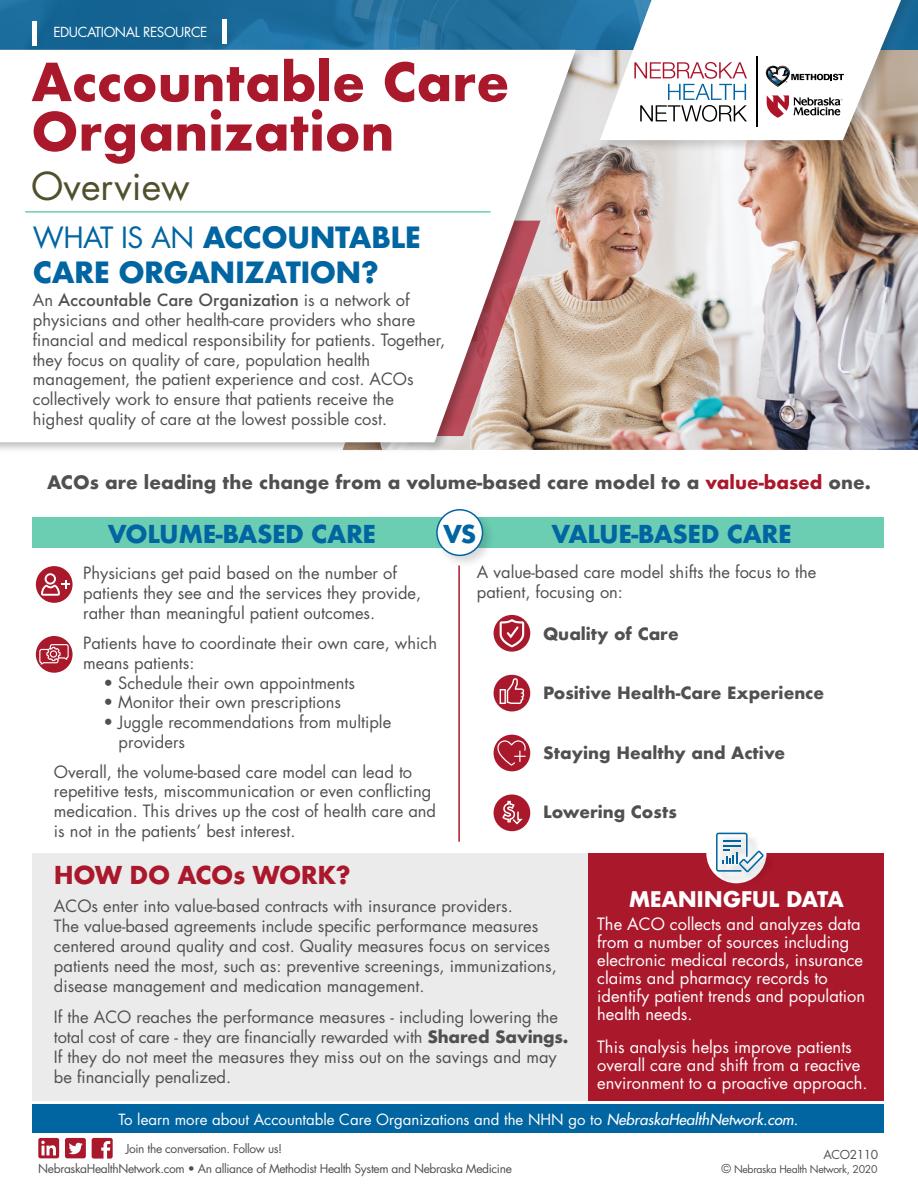
<style>
.page{position:relative;width:918px;height:1188px;background:#fff}
.page>*{position:absolute;margin:0;border:0;box-sizing:border-box;transform-origin:0 0}
.t1{font:700 51px/49.5px "Futura";color:#aa182c}
.t2{font:37.5px "Futura";color:#50502c}
.t3{font:700 28.5px/34.5px "Futura";letter-spacing:-.02em;color:#0065a1}
.t4{font:700 24px "Futura";letter-spacing:-.02em;color:#0065a1}
.t5{font:700 24px "Futura";letter-spacing:-.02em;color:#aa182c}
.t6{font:700 21px "Futura";letter-spacing:-.02em;color:#fff}
.t7{font:700 18px "Futura";color:#505050}
.t8{font:16.5px/19.8px "Futura";color:#505050}
.t9{font:16.5px/18px "Futura";color:#fff}
.t10{font:700 16.5px "Futura";color:#505050}
.t11{font:15px "Futura";color:#fff}
.t12{font:13.5px "Futura";letter-spacing:-.03em;color:#fff}
.t13{font:12px "Futura";letter-spacing:-.03em;color:#505050}
.t14{font:10.5px "Futura";letter-spacing:-.03em;color:#505050}
.s1{font-weight:400}
.s2{font-weight:500}
.s3{color:#aa182c}
.s4{font-weight:700}
.s5{font-style:italic}
.s6{font-size:12px}
</style>
<div class="page">
<div style="left:32px;top:517px;width:852px;height:31px;background:#6bcdb2"></div>
<div style="left:32px;top:1105px;width:852px;height:28px;background:#0065a1"></div>
<div style="left:32px;top:853px;width:852px;height:248px;background:#ebebeb"></div>
<div style="left:589px;top:853px;width:295px;height:248px;background:#aa182c"></div>
<img style="left:587px;top:153px;width:331px;height:297px">
<svg style="left:0;top:0;width:354px;height:47px;background:#186898"></svg>
<hr style="left:33px;top:21px;width:4px;height:24px;background:#fff">
<div style="left:222px;top:20px;width:5px;height:24px;background:#fff"></div>
<svg style="left:587px;top:153px;width:61px;height:45px;background:#ad8e7e"></svg>
<div style="left:597px;top:0;width:321px;height:153px;background:#000;opacity:.16"></div>
<svg style="left:358px;top:0;width:543px;height:153px"></svg>
<div style="left:0;top:47px;width:587px;height:407px;background:#000;opacity:.26"></div>
<svg style="left:0;top:50px;width:576px;height:392px"></svg>
<hr style="left:25px;top:211px;width:466px;height:2px;background:#6bcdb2">
<div style="left:433px;top:506px;width:63px;height:63px;background:#000;opacity:.16"></div>
<div style="left:437px;top:510px;width:46px;height:45px;background:#fff;border-radius:50%"></div>
<div style="left:436px;top:509px;width:47px;height:47px;border:2px solid #0065a1;border-radius:50%"></div>
<hr style="left:458px;top:566px;width:2px;height:276px;background:#aa182c">
<div style="left:36px;top:566px;width:37px;height:37px;background:#aa182c;border-radius:50%"></div>
<svg style="left:494px;top:615px;width:36px;height:37px"></svg>
<div style="left:494px;top:675px;width:36px;height:36px;background:#aa182c;border-radius:50%"></div>
<div style="left:494px;top:735px;width:36px;height:36px;background:#aa182c;border-radius:50%"></div>
<div style="left:494px;top:794px;width:36px;height:37px;background:#aa182c;border-radius:50%"></div>
<div style="left:36px;top:636px;width:37px;height:37px;background:#aa182c;border-radius:50%"></div>
<div style="left:706px;top:823px;width:61px;height:60px;background:#fff;border-radius:50%"></div>
<div style="left:717px;top:834px;width:59px;height:51px;background:#000;opacity:.29"></div>
<svg style="left:716px;top:833px;width:48px;height:39px"></svg>
<svg style="left:39px;top:644px;width:30px;height:21px"></svg>
<svg style="left:41px;top:573px;width:29px;height:23px"></svg>
<svg style="left:500px;top:619px;width:24px;height:28px"></svg>
<svg style="left:497px;top:740px;width:29px;height:26px"></svg>
<svg style="left:500px;top:678px;width:24px;height:26px"></svg>
<svg style="left:502px;top:800px;width:23px;height:26px"></svg>
<svg style="left:65px;top:1138px;width:21px;height:20px"></svg>
<svg style="left:38px;top:1138px;width:21px;height:20px"></svg>
<svg style="left:92px;top:1138px;width:21px;height:21px"></svg>
<p class="t12" style="left:53px;top:23px;width:156px">EDUCATIONAL RESOURCE</p>
<h1 class="t1" style="left:31px;top:57px;width:480px">Accountable Care<br>Organization</h1>
<h2 class="t2" style="left:31px;top:161px;width:160px">Overview</h2>
<h3 class="t3" style="left:33px;top:220px;width:390px"><span class="s1">WHAT IS AN</span> ACCOUNTABLE<br>CARE ORGANIZATION?</h3>
<p class="t8" style="left:33px;top:290px;width:414px">An <span class="s2">Accountable Care Organization</span> is a network of physicians and other health-care providers who share financial and medical responsibility for patients. Together, they focus on quality of care, population health management, the patient experience and cost. ACOs collectively work to ensure that patients receive the highest quality of care at the lowest possible cost.</p>
<p class="t7" style="left:47px;top:469px;width:825px">ACOs are leading the change from a volume-based care model to a <span class="s3">value-based</span> one.</p>
<h3 class="t4" style="left:108px;top:516px;width:270px">VOLUME-BASED CARE</h3>
<h3 class="t4" style="left:443px;top:516px;width:35px">VS</h3>
<h3 class="t4" style="left:552px;top:516px;width:242px">VALUE-BASED CARE</h3>
<p class="t8" style="left:83px;top:563px;width:340px">Physicians get paid based on the number of patients they see and the services they provide, rather than meaningful patient outcomes.</p>
<p class="t8" style="left:477px;top:562px;width:341px">A value-based care model shifts the focus to the patient, focusing on:</p>
<p class="t8" style="left:83px;top:633px;width:355px">Patients have to coordinate their own care, which means patients:</p>
<p class="t8" style="left:103px;top:672px;width:253px">• Schedule their own appointments</p>
<p class="t8" style="left:103px;top:692px;width:239px">• Monitor their own prescriptions</p>
<p class="t8" style="left:119px;top:712px;width:274px;text-indent:-15px">• Juggle recommendations from multiple providers</p>
<p class="t8" style="left:54px;top:761px;width:384px">Overall, the volume-based care model can lead to repetitive tests, miscommunication or even conflicting medication. This drives up the cost of health care and is not in the patients’ best interest.</p>
<h3 class="t5" style="left:54px;top:857px;width:298px">HOW DO ACOs WORK?</h3>
<p class="t10" style="left:543px;top:622px;width:137px">Quality of Care</p>
<p class="t10" style="left:543px;top:681px;width:283px">Positive Health-Care Experience</p>
<p class="t10" style="left:543px;top:741px;width:244px">Staying Healthy and Active</p>
<p class="t10" style="left:543px;top:800px;width:135px">Lowering Costs</p>
<p class="t8" style="left:54px;top:896px;width:505px">ACOs enter into value-based contracts with insurance providers.<br>The value-based agreements include specific performance measures centered around quality and cost. Quality measures focus on services patients need the most, such as: preventive screenings, immunizations, disease management and medication management.</p>
<p class="t8" style="left:54px;top:1007px;width:516px">If the ACO reaches the performance measures - including lowering the total cost of care - they are financially rewarded with <span class="s4">Shared Savings.<br></span>If they do not meet the measures they miss out on the savings and may be financially penalized.</p>
<p class="t6" style="left:629px;top:884px;width:217px">MEANINGFUL DATA</p>
<p class="t9" style="left:597px;top:915px;width:269px">The ACO collects and analyzes data from a number of sources including electronic medical records, insurance claims and pharmacy records to identify patient trends and population health needs.</p>
<p class="t9" style="left:597px;top:1038px;width:272px">This analysis helps improve patients overall care and shift from a reactive environment to a proactive approach.</p>
<p class="t11" style="left:119px;top:1109px;width:681px">To learn more about Accountable Care Organizations and the NHN go to <span class="s5">NebraskaHealthNetwork.com.</span></p>
<p class="t13" style="left:126px;top:1140px;width:158px">Join the conversation. Follow us!</p>
<p class="t13" style="left:38px;top:1160px;width:475px">NebraskaHealthNetwork.com • An alliance of Methodist Health System and Nebraska Medicine</p>
<p class="t13" style="left:823px;top:1146px;width:56px">ACO2110</p>
<p class="t14" style="left:721px;top:1162px;width:158px"><span class="s6">©</span> Nebraska Health Network, 2020</p>
</div>
